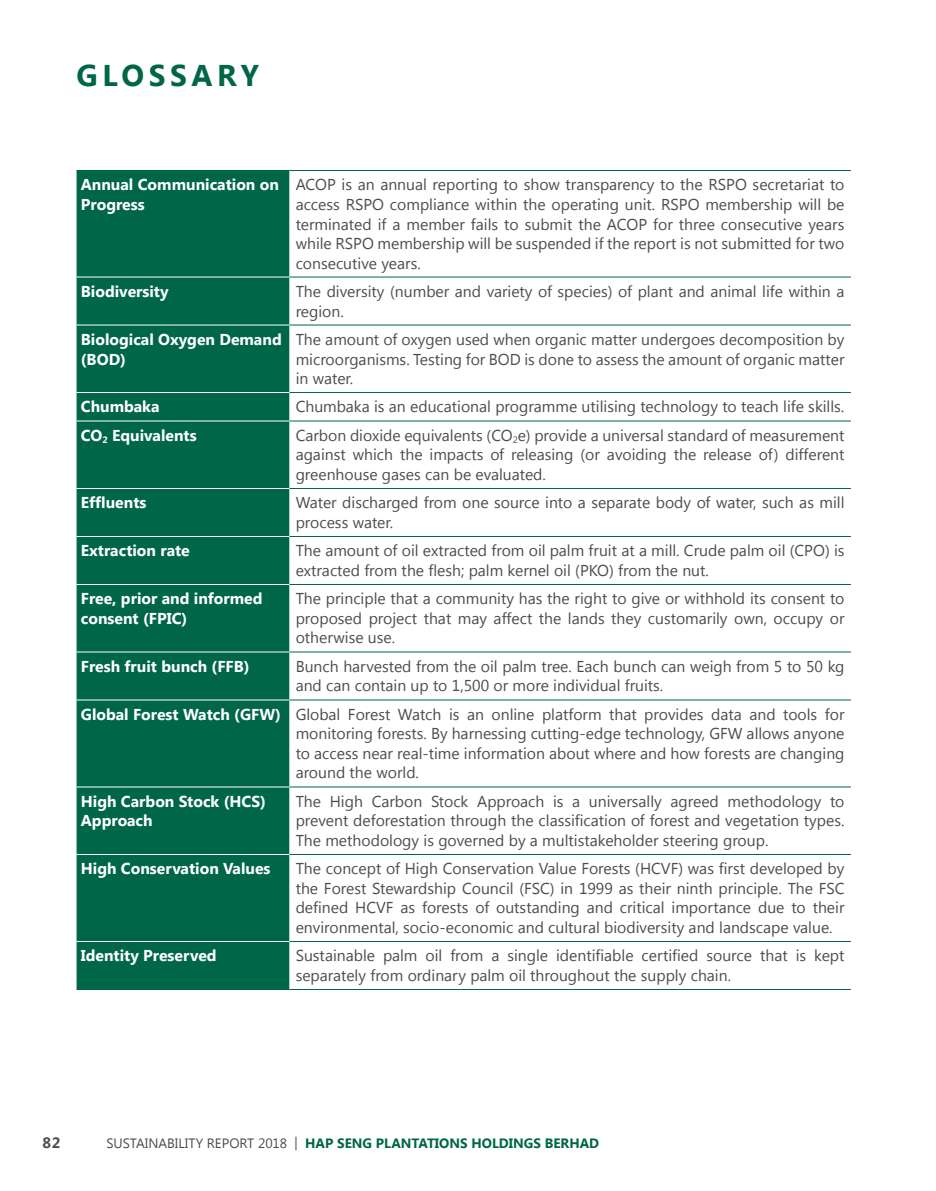
<style>
.page{position:relative;width:936px;height:1191px;background:#fff}
.page>*{position:absolute;margin:0;border:0;box-sizing:border-box;transform-origin:0 0}
.t1{font:700 30px "Segoe UI";letter-spacing:.15em;color:#006648}
.t2{font:15.75px/19.5px "Segoe UI";color:#4d4d4f;text-align:justify}
.t3{font:700 15.75px/19.5px "Segoe UI";color:#fff}
.t4{font:700 15px "Segoe UI";color:#4d4d4f}
.t5{font:700 13.5px "Segoe UI";color:#006648}
.s1{font-weight:700;color:#fff}
.s2{font-weight:400;color:#4d4d4f}
</style>
<div class="page">
<div style="left:77px;top:171px;width:212px;height:818px;background:#006648"></div>
<hr style="left:289px;top:277px;width:561px;height:1px;background:#006648">
<hr style="left:289px;top:325px;width:561px;height:1px;background:#006648">
<hr style="left:289px;top:392px;width:561px;height:1px;background:#006648">
<hr style="left:289px;top:420px;width:561px;height:1px;background:#006648">
<hr style="left:289px;top:488px;width:561px;height:1px;background:#006648">
<hr style="left:289px;top:536px;width:561px;height:1px;background:#006648">
<hr style="left:289px;top:584px;width:561px;height:1px;background:#006648">
<hr style="left:289px;top:651px;width:561px;height:1px;background:#006648">
<hr style="left:289px;top:699px;width:561px;height:1px;background:#006648">
<hr style="left:289px;top:786px;width:561px;height:1px;background:#006648">
<hr style="left:289px;top:854px;width:561px;height:1px;background:#006648">
<hr style="left:289px;top:941px;width:561px;height:1px;background:#006648">
<hr style="left:77px;top:989px;width:212px;height:1px;background:#006648">
<hr style="left:289px;top:989px;width:561px;height:1px;background:#006648">
<hr style="left:77px;top:277px;width:212px;height:1px;background:#fff">
<hr style="left:77px;top:325px;width:212px;height:1px;background:#fff">
<hr style="left:77px;top:392px;width:212px;height:1px;background:#fff">
<hr style="left:77px;top:420px;width:212px;height:1px;background:#fff">
<hr style="left:77px;top:488px;width:212px;height:1px;background:#fff">
<hr style="left:77px;top:536px;width:212px;height:1px;background:#fff">
<hr style="left:77px;top:584px;width:212px;height:1px;background:#fff">
<hr style="left:77px;top:651px;width:212px;height:1px;background:#fff">
<hr style="left:77px;top:699px;width:212px;height:1px;background:#fff">
<hr style="left:77px;top:786px;width:212px;height:1px;background:#fff">
<hr style="left:77px;top:854px;width:212px;height:1px;background:#fff">
<hr style="left:77px;top:941px;width:212px;height:1px;background:#fff">
<hr style="left:77px;top:170px;width:212px;height:1px;background:#006648">
<hr style="left:289px;top:170px;width:561px;height:1px;background:#006648">
<h1 class="t1" style="left:77px;top:54px;width:184px">GLOSSARY</h1>
<p class="t3" style="left:81px;top:174px;width:200px">Annual Communication on<br>Progress</p>
<p class="t2" style="left:296px;top:174px;width:550px">ACOP is an annual reporting to show transparency to the RSPO secretariat to access RSPO compliance within the operating unit. RSPO membership will be terminated if a member fails to submit the ACOP for three consecutive years while RSPO membership will be suspended if the report is not submitted for two consecutive years.</p>
<p class="t3" style="left:81px;top:281px;width:89px">Biodiversity</p>
<p class="t2" style="left:296px;top:281px;width:550px">The diversity (number and variety of species) of plant and animal life within a region.</p>
<p class="t3" style="left:81px;top:329px;width:202px">Biological Oxygen Demand (BOD)</p>
<p class="t2" style="left:296px;top:329px;width:550px">The amount of oxygen used when organic matter undergoes decomposition by microorganisms. Testing for BOD is done to assess the amount of organic matter in water.</p>
<p class="t3" style="left:81px;top:396px;width:80px">Chumbaka</p>
<p class="t2" style="left:296px;top:396px;width:550px">Chumbaka is an educational programme utilising technology to teach life skills.</p>
<p class="t3" style="left:81px;top:425px;width:117px">CO<sub>2</sub> Equivalents</p>
<p class="t2" style="left:296px;top:425px;width:550px">Carbon dioxide equivalents (CO<sub>2</sub>e) provide a universal standard of measurement against which the impacts of releasing (or avoiding the release of) different greenhouse gases can be evaluated.</p>
<p class="t3" style="left:81px;top:492px;width:67px">Effluents</p>
<p class="t2" style="left:296px;top:492px;width:550px">Water discharged from one source into a separate body of water, such as mill process water.</p>
<p class="t3" style="left:81px;top:540px;width:110px">Extraction rate</p>
<p class="t2" style="left:296px;top:540px;width:550px">The amount of oil extracted from oil palm fruit at a mill. Crude palm oil (CPO) is extracted from the flesh; palm kernel oil (PKO) from the nut.</p>
<p class="t3" style="left:81px;top:588px;width:183px">Free, prior and informed consent (FPIC)</p>
<p class="t2" style="left:296px;top:588px;width:550px">The principle that a community has the right to give or withhold its consent to proposed project that may affect the lands they customarily own, occupy or otherwise use.</p>
<p class="t3" style="left:81px;top:656px;width:170px">Fresh fruit bunch (FFB)</p>
<p class="t2" style="left:296px;top:656px;width:550px">Bunch harvested from the oil palm tree. Each bunch can weigh from 5 to 50 kg and can contain up to 1,500 or more individual fruits.</p>
<p class="t2" style="left:296px;top:704px;width:550px;text-indent:-215px"><span class="s1">Global Forest Watch (GFW)</span> Global Forest Watch is an online platform that provides data and tools for monitoring forests. By harnessing cutting-edge technology, GFW allows anyone to access near real-time information about where and how forests are changing around the world.</p>
<p class="t3" style="left:81px;top:790px;width:187px">High Carbon Stock (HCS)<br>Approach</p>
<p class="t2" style="left:296px;top:791px;width:550px">The High Carbon Stock Approach is a universally agreed methodology to prevent deforestation through the classification of forest and vegetation types.<br>The methodology is governed by a multistakeholder steering group.</p>
<p class="t3" style="left:81px;top:858px;width:191px">High Conservation Values</p>
<p class="t2" style="left:296px;top:858px;width:550px">The concept of High Conservation Value Forests (HCVF) was first developed by the Forest Stewardship Council (FSC) in 1999 as their ninth principle. The FSC defined HCVF as forests of outstanding and critical importance due to their environmental, socio-economic and cultural biodiversity and landscape value.</p>
<p class="t3" style="left:81px;top:945px;width:137px">Identity Preserved</p>
<p class="t2" style="left:296px;top:945px;width:550px">Sustainable palm oil from a single identifiable certified source that is kept separately from ordinary palm oil throughout the supply chain.</p>
<p class="t4" style="left:43px;top:1132px;width:19px">82</p>
<p class="t5" style="left:106px;top:1134px;width:494px"><span class="s2">SUSTAINABILITY REPORT 2018 |</span> HAP SENG PLANTATIONS HOLDINGS BERHAD</p>
</div>
